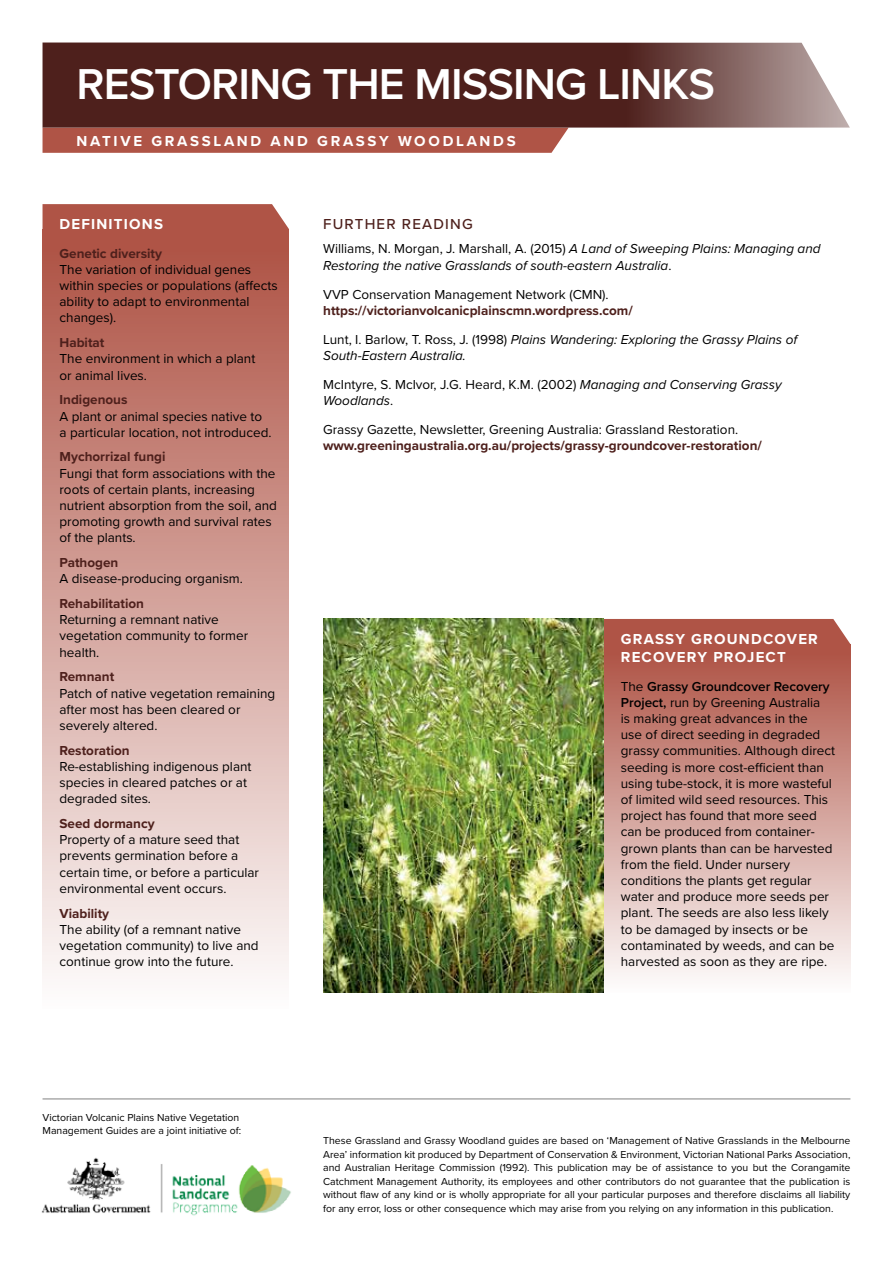
<style>
.page{position:relative;width:893px;height:1263px;background:#fff}
.page>*{position:absolute;margin:0;border:0;box-sizing:border-box;transform-origin:0 0}
.t1{font:600 44.85px "Proxima Nova";letter-spacing:-.02em;color:#fff}
.t2{font:700 15px/18px "Proxima Nova";letter-spacing:.08em;color:#fff}
.t3{font:700 15px "Proxima Nova";letter-spacing:.18em;color:#fff}
.t4{font:500 15px "Proxima Nova";letter-spacing:.08em;color:#4e201c}
.t5{font:13.5px/16.2px "Proxima Nova";color:#000}
.t6{font:700 13.5px/29px "Proxima Nova";color:#4e201c}
.t7{font:italic 13.5px/16.2px "Proxima Nova";color:#000}
.t8{font:10.5px/13.5px "Proxima Nova";color:#000}
.s1{font-style:normal}
.s2{font-weight:400;color:#000}
.s3{font-weight:400;font-style:italic;color:#000}
.s4{font-style:italic}
.s5{font-weight:600}
</style>
<div class="page">
<div style="left:43px;top:128px;width:526px;height:25px;background:#af5446"></div>
<svg style="left:43px;top:43px;width:807px;height:85px;background:#603733"></svg>
<div style="left:43px;top:229px;width:246px;height:779px;background:linear-gradient(to bottom,#ad5042,#fefdfd)"></div>
<div style="left:604px;top:644px;width:246px;height:349px;background:linear-gradient(to bottom,#ad5041,#fefdfd)"></div>
<svg style="left:43px;top:204px;width:246px;height:25px;background:#b25a4d"></svg>
<div style="left:604px;top:619px;width:246px;height:25px;background:#af5446"></div>
<img style="left:323px;top:619px;width:281px;height:374px">
<img style="left:41px;top:1157px;width:250px;height:59px">
<hr style="left:43px;top:1098px;width:807px;height:1px;background:#000">
<h1 class="t1" style="left:77px;top:50px;width:640px">RESTORING THE MISSING LINKS</h1>
<p class="t3" style="left:77px;top:130px;width:441px">NATIVE GRASSLAND AND GRASSY WOODLANDS</p>
<p class="t2" style="left:60px;top:214px;width:105px">DEFINITIONS</p>
<p class="t6" style="left:60px;top:238px;width:104px">Genetic diversity</p>
<p class="t5" style="left:60px;top:261px;width:220px">The variation of individual genes within species or populations (affects ability to adapt to environmental changes).</p>
<p class="t6" style="left:60px;top:328px;width:46px">Habitat</p>
<p class="t5" style="left:60px;top:350px;width:197px">The environment in which a plant or animal lives.</p>
<p class="t6" style="left:60px;top:385px;width:70px">Indigenous</p>
<p class="t5" style="left:60px;top:407px;width:214px">A plant or animal species native to a particular location, not introduced.</p>
<p class="t6" style="left:60px;top:442px;width:107px">Mychorrizal fungi</p>
<p class="t5" style="left:60px;top:464px;width:219px">Fungi that form associations with the roots of certain plants, increasing nutrient absorption from the soil, and promoting growth and survival rates of the plants.</p>
<p class="t6" style="left:60px;top:548px;width:60px">Pathogen</p>
<p class="t5" style="left:60px;top:570px;width:185px">A disease-producing organism.</p>
<p class="t6" style="left:60px;top:589px;width:86px">Rehabilitation</p>
<p class="t5" style="left:60px;top:611px;width:190px">Returning a remnant native vegetation community to former health.</p>
<p class="t6" style="left:60px;top:662px;width:56px">Remnant</p>
<p class="t5" style="left:60px;top:684px;width:217px">Patch of native vegetation remaining after most has been cleared or severely altered.</p>
<p class="t6" style="left:60px;top:735px;width:72px">Restoration</p>
<p class="t5" style="left:60px;top:758px;width:193px">Re-establishing indigenous plant species in cleared patches or at degraded sites.</p>
<p class="t6" style="left:60px;top:809px;width:97px">Seed dormancy</p>
<p class="t5" style="left:60px;top:831px;width:201px">Property of a mature seed that prevents germination before a certain time, or before a particular environmental event occurs.</p>
<p class="t6" style="left:60px;top:898px;width:51px">Viability</p>
<p class="t5" style="left:60px;top:920px;width:201px">The ability (of a remnant native vegetation community) to live and continue grow into the future.</p>
<p class="t4" style="left:323px;top:213px;width:151px">FURTHER READING</p>
<p class="t7" style="left:323px;top:240px;width:499px"><span class="s1">Williams, N. Morgan, J. Marshall, A. (2015)</span> A Land of Sweeping Plains: Managing and<br>Restoring the native Grasslands of south-eastern Australia<span class="s1">.</span></p>
<p class="t5" style="left:323px;top:285px;width:287px">VVP Conservation Management Network (CMN).</p>
<p class="t6" style="left:323px;top:295px;width:476px">https://victorianvolcanicplainscmn.wordpress.com/<br><span class="s2">Lunt, I. Barlow, T. Ross, J. (1998)</span> <span class="s3">Plains Wandering: Exploring the Grassy Plains of</span></p>
<p class="t7" style="left:323px;top:340px;width:460px;line-height:29px">South-Eastern Australia.<br><span class="s1">McIntyre, S. McIvor, J.G. Heard, K.M. (2002)</span> Managing and Conserving Grassy</p>
<p class="t5" style="left:323px;top:386px;width:417px;line-height:29px"><span class="s4">Woodlands</span>.<br>Grassy Gazette, Newsletter, Greening Australia: Grassland Restoration.</p>
<p class="t6" style="left:323px;top:431px;width:440px">www.greeningaustralia.org.au/projects/grassy-groundcover-restoration/</p>
<p class="t2" style="left:621px;top:629px;width:199px">GRASSY GROUNDCOVER<br>RECOVERY PROJECT</p>
<p class="t5" style="left:621px;top:677px;width:216px">The <span class="s5">Grassy Groundcover Recovery Project,</span> run by Greening Australia<br>is making great advances in the<br>use of direct seeding in degraded grassy communities. Although direct seeding is more cost-efficient than using tube-stock, it is more wasteful of limited wild seed resources. This project has found that more seed can be produced from container&shy;grown plants than can be harvested from the field. Under nursery conditions the plants get regular water and produce more seeds per plant. The seeds are also less likely to be damaged by insects or be contaminated by weeds, and can be harvested as soon as they are ripe.</p>
<p class="t8" style="left:43px;top:1110px;width:200px">Victorian Volcanic Plains Native Vegetation<br>Management Guides are a joint initiative of:</p>
<p class="t8" style="left:323px;top:1134px;width:529px;text-align:justify">These Grassland and Grassy Woodland guides are based on ‘Management of Native Grasslands in the Melbourne Area’ information kit produced by Department of Conservation &amp; Environment, Victorian National Parks Association, and Australian Heritage Commission (1992). This publication may be of assistance to you but the Corangamite Catchment Management Authority, its employees and other contributors do not guarantee that the publication is without flaw of any kind or is wholly appropriate for all your particular purposes and therefore disclaims all liability for any error, loss or other consequence which may arise from you relying on any information in this publication.</p>
</div>
